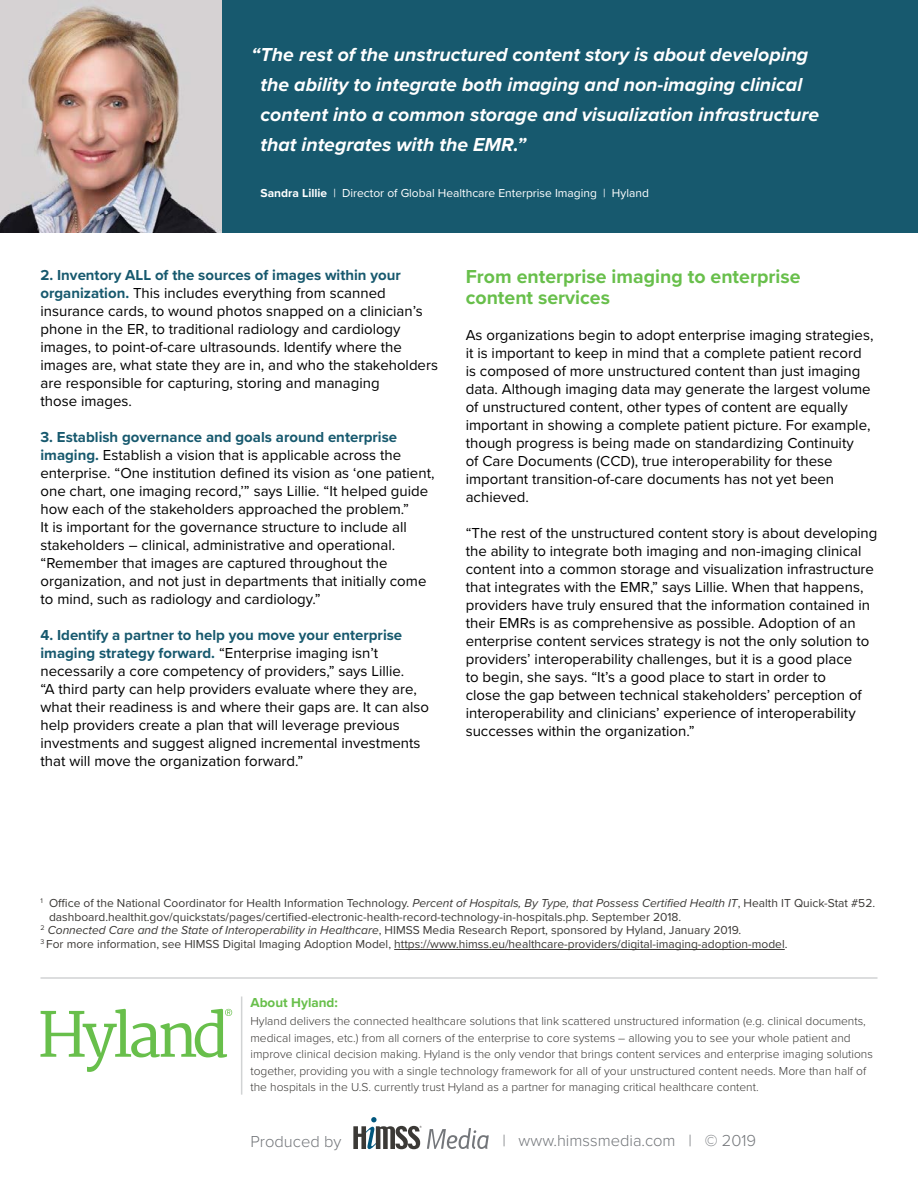
<style>
.page{position:relative;width:918px;height:1188px;background:#fff}
.page>*{position:absolute;margin:0;border:0;box-sizing:border-box;transform-origin:0 0}
.t1{font:italic 700 19.5px/30px "Proxima Nova";color:#fff}
.t2{font:700 19.5px/21px "Proxima Nova";color:#68bf4b}
.t3{font:300 16.5px "Proxima Nova";color:#74777b}
.t4{font:15px/18px "Proxima Nova";color:#000}
.t5{font:700 13.5px "Proxima Nova";color:#68bf4b}
.t6{font:300 12px/16.5px "Proxima Nova";color:#3b3936}
.t7{font:12px "Proxima Nova";color:#3b3936}
.t8{font:12px "Proxima Nova";color:#fff}
.s1{font-weight:700}
.s2{font-weight:700;color:#17596e}
.s3{font-style:italic}
</style>
<div class="page">
<svg style="left:353px;top:1117px;width:136px;height:32px"></svg>
<hr style="left:241px;top:997px;width:1px;height:98px;background:#d1d3d4">
<hr style="left:40px;top:977px;width:838px;height:2px;background:#d1d3d4">
<div style="left:0;top:0;width:918px;height:232px;background:#17596e"></div>
<svg style="left:40px;top:1009px;width:192px;height:63px"></svg>
<hr style="left:394px;top:949px;width:391px;height:1px;background:#3b3936">
<img style="left:0;top:0;width:221px;height:232px">
<h1 class="t1" style="left:261px;top:39px;width:560px;text-indent:-9px">“The rest of the unstructured content story is about developing the ability to integrate both imaging and non-imaging clinical content into a common storage and visualization infrastructure that integrates with the EMR.”</h1>
<p class="t8" style="left:261px;top:184px;width:390px"><span class="s1">Sandra Lillie</span> | Director of Global Healthcare Enterprise Imaging | Hyland</p>
<p class="t4" style="left:40px;top:265px;width:399px"><span class="s2">2. Inventory ALL of the sources of images within your organization.</span> This includes everything from scanned insurance cards, to wound photos snapped on a clinician’s phone in the ER, to traditional radiology and cardiology images, to point-of-care ultrasounds. Identify where the images are, what state they are in, and who the stakeholders are responsible for capturing, storing and managing<br>those images.</p>
<p class="t4" style="left:40px;top:427px;width:396px"><span class="s2">3. Establish governance and goals around enterprise imaging.</span> Establish a vision that is applicable across the enterprise. “One institution defined its vision as ‘one patient, one chart, one imaging record,’” says Lillie. “It helped guide how each of the stakeholders approached the problem.”<br>It is important for the governance structure to include all stakeholders – clinical, administrative and operational. “Remember that images are captured throughout the organization, and not just in departments that initially come to mind, such as radiology and cardiology.”</p>
<p class="t4" style="left:40px;top:625px;width:390px"><span class="s2">4. Identify a partner to help you move your enterprise imaging strategy forward.</span> “Enterprise imaging isn’t necessarily a core competency of providers,” says Lillie.<br>“A third party can help providers evaluate where they are, what their readiness is and where their gaps are. It can also help providers create a plan that will leverage previous investments and suggest aligned incremental investments that will move the organization forward.”</p>
<h1 class="t2" style="left:466px;top:266px;width:336px">From enterprise imaging to enterprise content services</h1>
<p class="t4" style="left:466px;top:326px;width:409px">As organizations begin to adopt enterprise imaging strategies, it is important to keep in mind that a complete patient record is composed of more unstructured content than just imaging data. Although imaging data may generate the largest volume of unstructured content, other types of content are equally important in showing a complete patient picture. For example, though progress is being made on standardizing Continuity<br>of Care Documents (CCD), true interoperability for these important transition-of-care documents has not yet been achieved.</p>
<p class="t4" style="left:466px;top:524px;width:413px">“The rest of the unstructured content story is about developing the ability to integrate both imaging and non-imaging clinical content into a common storage and visualization infrastructure that integrates with the EMR,” says Lillie. When that happens, providers have truly ensured that the information contained in their EMRs is as comprehensive as possible. Adoption of an enterprise content services strategy is not the only solution to providers’ interoperability challenges, but it is a good place<br>to begin, she says. “It’s a good place to start in order to<br>close the gap between technical stakeholders’ perception of interoperability and clinicians’ experience of interoperability successes within the organization.”</p>
<p class="t7" style="left:40px;top:894px;width:836px"><sup>1</sup> Office of the National Coordinator for Health Information Technology. <span class="s3">Percent of Hospitals, By Type, that Possess Certified Health IT</span>, Health IT Quick-Stat #52.</p>
<p class="t7" style="left:49px;top:908px;width:634px">dashboard.healthit.gov/quickstats/pages/certified-electronic-health-record-technology-in-hospitals.php. September 2018.</p>
<p class="t7" style="left:40px;top:921px;width:702px"><sup>2</sup> <span class="s3">Connected Care and the State of Interoperability in Healthcare</span>, HIMSS Media Research Report, sponsored by Hyland, January 2019.</p>
<p class="t7" style="left:40px;top:935px;width:749px"><sup>3</sup> For more information, see HIMSS Digital Imaging Adoption Model, https://www.himss.eu/healthcare-providers/digital-imaging-adoption-model.</p>
<p class="t5" style="left:250px;top:993px;width:89px">About Hyland:</p>
<p class="t6" style="left:250px;top:1012px;width:624px">Hyland delivers the connected healthcare solutions that link scattered unstructured information (e.g. clinical documents, medical images, etc.) from all corners of the enterprise to core systems – allowing you to see your whole patient and improve clinical decision making. Hyland is the only vendor that brings content services and enterprise imaging solutions together, providing you with a single technology framework for all of your unstructured content needs. More than half of the hospitals in the U.S. currently trust Hyland as a partner for managing critical healthcare content.</p>
<p class="t3" style="left:250px;top:1129px;width:92px">Produced by</p>
<p class="t3" style="left:502px;top:1128px;width:255px">| www.himssmedia.com | © 2019</p>
</div>
